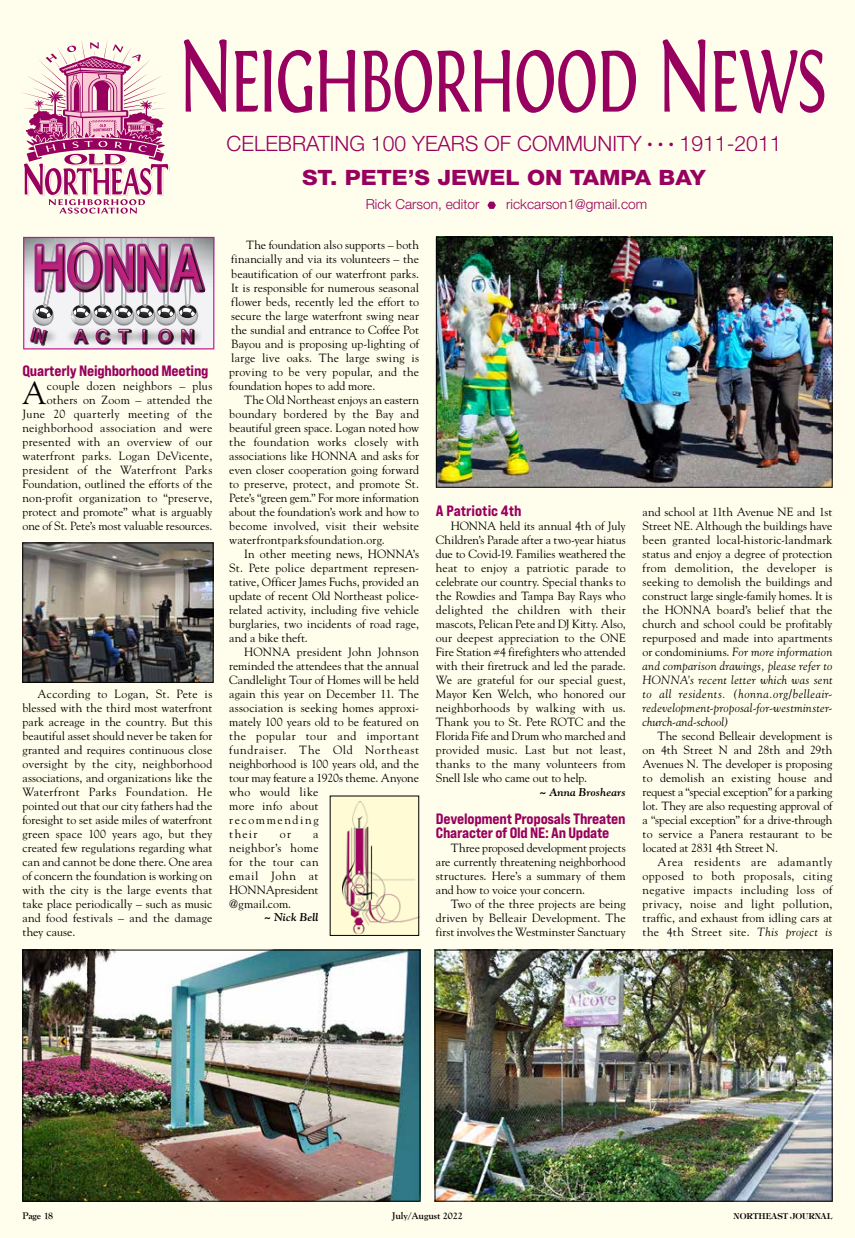
<style>
.page{position:relative;width:855px;height:1238px;background:#fffdeb}
.page>*{position:absolute;margin:0;border:0;box-sizing:border-box;transform-origin:0 0}
.t1{font:31.75px "Goudy";color:#000}
.t2{font:300 21.12px/33.4px "Helvetica Neue";color:#97005e;text-align:center}
.t3{font:15px/14px "Bebas Neue Pro Exp Eb";letter-spacing:-.015em;color:#97005e}
.t4{font:300 13.75px "Helvetica Neue";color:#97005e}
.t5{font:11.88px/14px "Goudy";letter-spacing:.01em;color:#000;text-align:justify}
.t6{font:italic 700 11.25px "Goudy";color:#000}
.t7{font:700 10px "Goudy Old Style T";color:#000}
.t8{font:600 8.12px "Tiffany";color:#000}
.s1{font-weight:800}
.s2{font-style:italic}
</style>
<div class="page">
<svg style="left:24px;top:41px;width:146px;height:173px"></svg>
<svg style="left:800px;top:50px;width:24px;height:63px"></svg>
<svg style="left:184px;top:39px;width:614px;height:74px"></svg>
<svg style="left:487px;top:202px;width:9px;height:7px"></svg>
<img style="left:438px;top:239px;width:392px;height:246px">
<div style="left:436px;top:237px;width:396px;height:250px;border:1px solid #000"></div>
<svg style="left:23px;top:237px;width:191px;height:112px"></svg>
<img style="left:24px;top:951px;width:394px;height:248px">
<div style="left:22px;top:949px;width:398px;height:252px;border:1px solid #000"></div>
<img style="left:437px;top:951px;width:393px;height:248px">
<div style="left:435px;top:949px;width:397px;height:252px;border:1px solid #000"></div>
<div style="left:330px;top:796px;width:89px;height:139px;background:#fffcd5"></div>
<img style="left:343px;top:801px;width:74px;height:132px">
<img style="left:24px;top:544px;width:187px;height:136px">
<div style="left:22px;top:542px;width:191px;height:140px;border:1px solid #000"></div>
<p class="t3" style="left:22px;top:363px;width:188px">Quarterly Neighborhood Meeting</p>
<h1 class="t1" style="left:22px;top:373px;width:26px">A</h1>
<p class="t5" style="left:22px;top:378px;width:191px;text-align:right">couple dozen neighbors – plus others on Zoom – attended the June 20 quarterly meeting of the neighborhood association and were presented with an overview of our waterfront parks. Logan DeVicente, president of the Waterfront Parks Foundation, outlined the efforts of the non-profit organization to “preserve, protect and promote” what is arguably one of St. Pete’s most valuable resources.</p>
<p class="t5" style="left:22px;top:686px;width:191px;text-indent:15px">According to Logan, St. Pete is blessed with the third most waterfront park acreage in the country. But this beautiful asset should never be taken for granted and requires continuous close oversight by the city, neighborhood associations, and organizations like the Waterfront Parks Foundation. He pointed out that our city fathers had the foresight to set aside miles of waterfront green space 100 years ago, but they created few regulations regarding what can and cannot be done there. One area of concern the foundation is working on with the city is the large events that take place periodically – such as music and food festivals – and the damage they cause.</p>
<h2 class="t2" style="left:227px;top:127px;width:556px">CELEBRATING 100 YEARS OF COMMUNITY <sup>•</sup> <sup>•</sup> <sup>•</sup> 1911-2011<br><span class="s1">ST. PETE’S JEWEL ON TAMPA BAY</span></h2>
<p class="t4" style="left:366px;top:195px;width:115px">Rick Carson, editor</p>
<p class="t4" style="left:506px;top:195px;width:143px">rickcarson1@gmail.com</p>
<p class="t5" style="left:229px;top:238px;width:191px;text-indent:17px">The foundation also supports – both financially and via its volunteers – the beautification of our waterfront parks.<br>It is responsible for numerous seasonal flower beds, recently led the effort to secure the large waterfront swing near the sundial and entrance to Coffee Pot Bayou and is proposing up-lighting of large live oaks. The large swing is proving to be very popular, and the foundation hopes to add more.</p>
<p class="t5" style="left:229px;top:392px;width:191px;text-indent:15px">The Old Northeast enjoys an eastern boundary bordered by the Bay and beautiful green space. Logan noted how the foundation works closely with associations like HONNA and asks for even closer cooperation going forward to preserve, protect, and promote St.<br>Pete’s “green gem.” For more information about the foundation’s work and how to become involved, visit their website waterfrontparksfoundation.org.</p>
<p class="t5" style="left:229px;top:546px;width:191px;text-indent:15px">In other meeting news, HONNA’s St. Pete police department represen&shy;tative, Officer James Fuchs, provided an update of recent Old Northeast police&shy;related activity, including five vehicle burglaries, two incidents of road rage, and a bike theft.</p>
<p class="t5" style="left:229px;top:644px;width:191px;text-align:left;text-indent:15px">HONNA president John Johnson reminded the attendees that the annual<br>Candlelight Tour of Homes will be held again this year on December 11. The association is seeking homes approxi&shy;mately 100 years old to be featured on the popular tour and important fundraiser. The Old Northeast neighborhood is 100 years old, and the tour may feature a 1920s theme. Anyone who would like<br>more info about<br>recommending<br>their</p>
<p class="t5" style="left:280px;top:826px;width:13px">or</p>
<p class="t5" style="left:229px;top:826px;width:91px;text-indent:84px">a neighbor’s home for the tour can email John at HONNApresident @gmail.com.</p>
<p class="t6" style="left:264px;top:910px;width:56px">~ Nick Bell</p>
<p class="t3" style="left:436px;top:503px;width:87px">A Patriotic 4th</p>
<p class="t5" style="left:436px;top:518px;width:191px;text-indent:15px">HONNA held its annual 4th of July Children’s Parade after a two-year hiatus due to Covid-19. Families weathered the heat to enjoy a patriotic parade to celebrate our country. Special thanks to the Rowdies and Tampa Bay Rays who delighted the children with their mascots, Pelican Pete and DJ Kitty. Also, our deepest appreciation to the ONE Fire Station #4 firefighters who attended with their firetruck and led the parade.<br>We are grateful for our special guest, Mayor Ken Welch, who honored our neighborhoods by walking with us.<br>Thank you to St. Pete ROTC and the Florida Fife and Drum who marched and provided music. Last but not least, thanks to the many volunteers from Snell Isle who came out to help.</p>
<p class="t6" style="left:540px;top:784px;width:88px">~ Anna Broshears</p>
<p class="t3" style="left:436px;top:811px;width:191px">Development Proposals Threaten<br>Character of Old NE: An Update</p>
<p class="t5" style="left:436px;top:840px;width:191px;text-indent:15px">Three proposed development projects are currently threatening neighborhood structures. Here’s a summary of them and how to voice your concern.</p>
<p class="t5" style="left:436px;top:896px;width:191px;text-indent:15px">Two of the three projects are being driven by Belleair Development. The first involves the Westminster Sanctuary</p>
<p class="t5" style="left:643px;top:504px;width:191px">and school at 11th Avenue NE and 1st Street NE. Although the buildings have been granted local-historic-landmark status and enjoy a degree of protection from demolition, the developer is seeking to demolish the buildings and construct large single-family homes. It is the HONNA board’s belief that the church and school could be profitably repurposed and made into apartments or condominiums. <span class="s2">For more information and comparison drawings, please refer to HONNA’s recent letter which was sent to all residents. (honna.org/belleair&shy;redevelopment-proposal-for-westminster&shy;church-and-school)</span></p>
<p class="t5" style="left:643px;top:728px;width:191px;text-indent:15px">The second Belleair development is on 4th Street N and 28th and 29th Avenues N. The developer is proposing to demolish an existing house and request a “special exception” for a parking lot. They are also requesting approval of a “special exception” for a drive-through to service a Panera restaurant to be located at 2831 4th Street N.</p>
<p class="t5" style="left:643px;top:854px;width:191px;text-indent:15px">Area residents are adamantly opposed to both proposals, citing negative impacts including loss of privacy, noise and light pollution, traffic, and exhaust from idling cars at the 4th Street site. <span class="s2">This project is</span></p>
<p class="t7" style="left:22px;top:1209px;width:32px">Page 18</p>
<p class="t7" style="left:392px;top:1209px;width:72px">July/August 2022</p>
<p class="t8" style="left:734px;top:1210px;width:100px">NORTHEAST JOURNAL</p>
</div>
